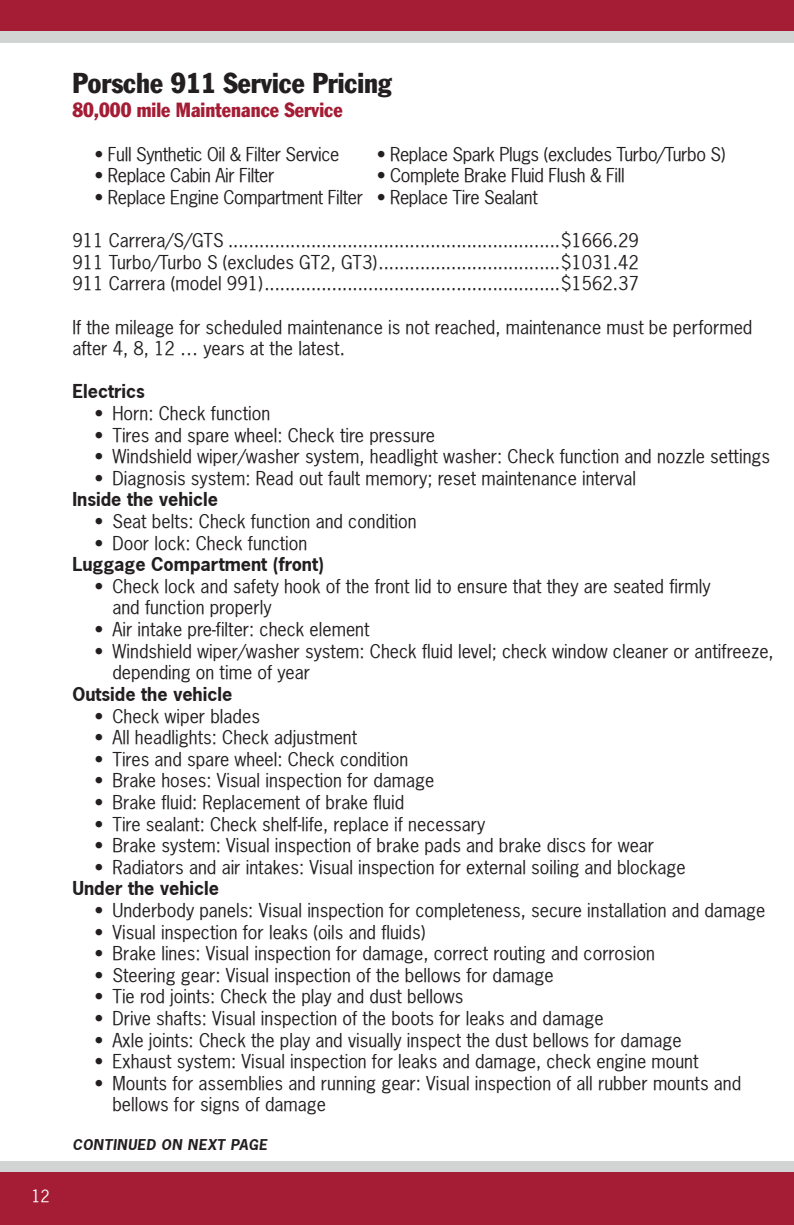
<style>
.page{position:relative;width:794px;height:1225px;background:#fff}
.page>*{position:absolute;margin:0;border:0;box-sizing:border-box;transform-origin:0 0}
.t1{font:condensed 28px "Porsche Franklin Gothic";color:#231f20}
.t2{font:condensed 20px "Porsche Franklin Gothic";color:#a41d35}
.t3{font:18px/21.6px "Porsche News Gothic";color:#231f20}
.t4{font:18px "Porsche News Gothic";letter-spacing:-.02em;color:#231f20}
.t5{font:700 18px "Porsche News Gothic";color:#231f20}
.t6{font:16px "Porsche News Gothic";color:#fff}
.t7{font:italic 700 14px "Porsche News Gothic";letter-spacing:.04em;color:#231f20}
</style>
<div class="page">
<div style="left:0;top:1161px;width:793px;height:43px;background:#d2d3d3"></div>
<div style="left:0;top:1172px;width:793px;height:52px;background:#a41d35"></div>
<div style="left:0;top:12px;width:793px;height:30px;background:#d2d3d3"></div>
<div style="left:0;top:0;width:793px;height:31px;background:#a41d35"></div>
<p class="t6" style="left:31px;top:1185px;width:20px">12</p>
<p class="t1" style="left:72px;top:66px;width:321px">Porsche 911 Service Pricing</p>
<p class="t2" style="left:72px;top:98px;width:272px">80,000 mile Maintenance Service</p>
<p class="t4" style="left:94px;top:142px;width:246px">• Full Synthetic Oil &amp; Filter Service</p>
<p class="t4" style="left:376px;top:142px;width:350px">• Replace Spark Plugs (excludes Turbo/Turbo S)</p>
<p class="t4" style="left:94px;top:164px;width:181px">• Replace Cabin Air Filter</p>
<p class="t4" style="left:376px;top:164px;width:249px">• Complete Brake Fluid Flush &amp; Fill</p>
<p class="t4" style="left:94px;top:185px;width:444px">• Replace Engine Compartment Filter • Replace Tire Sealant</p>
<p class="t3" style="left:72px;top:229px;width:568px">911 Carrera/S/GTS ................................................................$1666.29</p>
<p class="t3" style="left:72px;top:251px;width:568px">911 Turbo/Turbo S (excludes GT2, GT3)...................................$1031.42</p>
<p class="t3" style="left:72px;top:272px;width:568px">911 Carrera (model 991).........................................................$1562.37</p>
<p class="t3" style="left:72px;top:316px;width:681px">If the mileage for scheduled maintenance is not reached, maintenance must be performed after 4, 8, 12 … years at the latest.</p>
<p class="t5" style="left:72px;top:379px;width:74px">Electrics</p>
<p class="t3" style="left:94px;top:402px;width:177px">• Horn: Check function</p>
<p class="t3" style="left:94px;top:424px;width:342px">• Tires and spare wheel: Check tire pressure</p>
<p class="t3" style="left:94px;top:445px;width:677px">• Windshield wiper/washer system, headlight washer: Check function and nozzle settings</p>
<p class="t3" style="left:94px;top:467px;width:543px">• Diagnosis system: Read out fault memory; reset maintenance interval</p>
<p class="t5" style="left:72px;top:487px;width:147px">Inside the vehicle</p>
<p class="t3" style="left:94px;top:510px;width:323px">• Seat belts: Check function and condition</p>
<p class="t3" style="left:94px;top:532px;width:214px">• Door lock: Check function</p>
<p class="t5" style="left:72px;top:552px;width:253px">Luggage Compartment (front)</p>
<p class="t3" style="left:112px;top:575px;width:599px;text-indent:-18px">• Check lock and safety hook of the front lid to ensure that they are seated firmly and function properly</p>
<p class="t3" style="left:94px;top:618px;width:276px">• Air intake pre-filter: check element</p>
<p class="t3" style="left:112px;top:640px;width:662px;text-indent:-18px">• Windshield wiper/washer system: Check fluid level; check window cleaner or antifreeze, depending on time of year</p>
<p class="t5" style="left:72px;top:682px;width:161px">Outside the vehicle</p>
<p class="t3" style="left:94px;top:704px;width:167px">• Check wiper blades</p>
<p class="t3" style="left:94px;top:726px;width:264px">• All headlights: Check adjustment</p>
<p class="t3" style="left:94px;top:748px;width:315px">• Tires and spare wheel: Check condition</p>
<p class="t3" style="left:94px;top:769px;width:341px">• Brake hoses: Visual inspection for damage</p>
<p class="t3" style="left:94px;top:791px;width:311px">• Brake fluid: Replacement of brake fluid</p>
<p class="t3" style="left:94px;top:812px;width:392px">• Tire sealant: Check shelf-life, replace if necessary</p>
<p class="t3" style="left:94px;top:834px;width:561px">• Brake system: Visual inspection of brake pads and brake discs for wear</p>
<p class="t3" style="left:94px;top:856px;width:592px">• Radiators and air intakes: Visual inspection for external soiling and blockage</p>
<p class="t5" style="left:72px;top:876px;width:148px">Under the vehicle</p>
<p class="t3" style="left:94px;top:899px;width:672px">• Underbody panels: Visual inspection for completeness, secure installation and damage</p>
<p class="t3" style="left:94px;top:920px;width:332px">• Visual inspection for leaks (oils and fluids)</p>
<p class="t3" style="left:94px;top:942px;width:561px">• Brake lines: Visual inspection for damage, correct routing and corrosion</p>
<p class="t3" style="left:94px;top:964px;width:460px">• Steering gear: Visual inspection of the bellows for damage</p>
<p class="t3" style="left:94px;top:985px;width:370px">• Tie rod joints: Check the play and dust bellows</p>
<p class="t3" style="left:94px;top:1007px;width:510px">• Drive shafts: Visual inspection of the boots for leaks and damage</p>
<p class="t3" style="left:94px;top:1028px;width:588px">• Axle joints: Check the play and visually inspect the dust bellows for damage</p>
<p class="t3" style="left:94px;top:1050px;width:605px">• Exhaust system: Visual inspection for leaks and damage, check engine mount</p>
<p class="t3" style="left:112px;top:1072px;width:630px;text-indent:-18px">• Mounts for assemblies and running gear: Visual inspection of all rubber mounts and bellows for signs of damage</p>
<p class="t7" style="left:72px;top:1135px;width:196px">CONTINUED ON NEXT PAGE</p>
</div>
